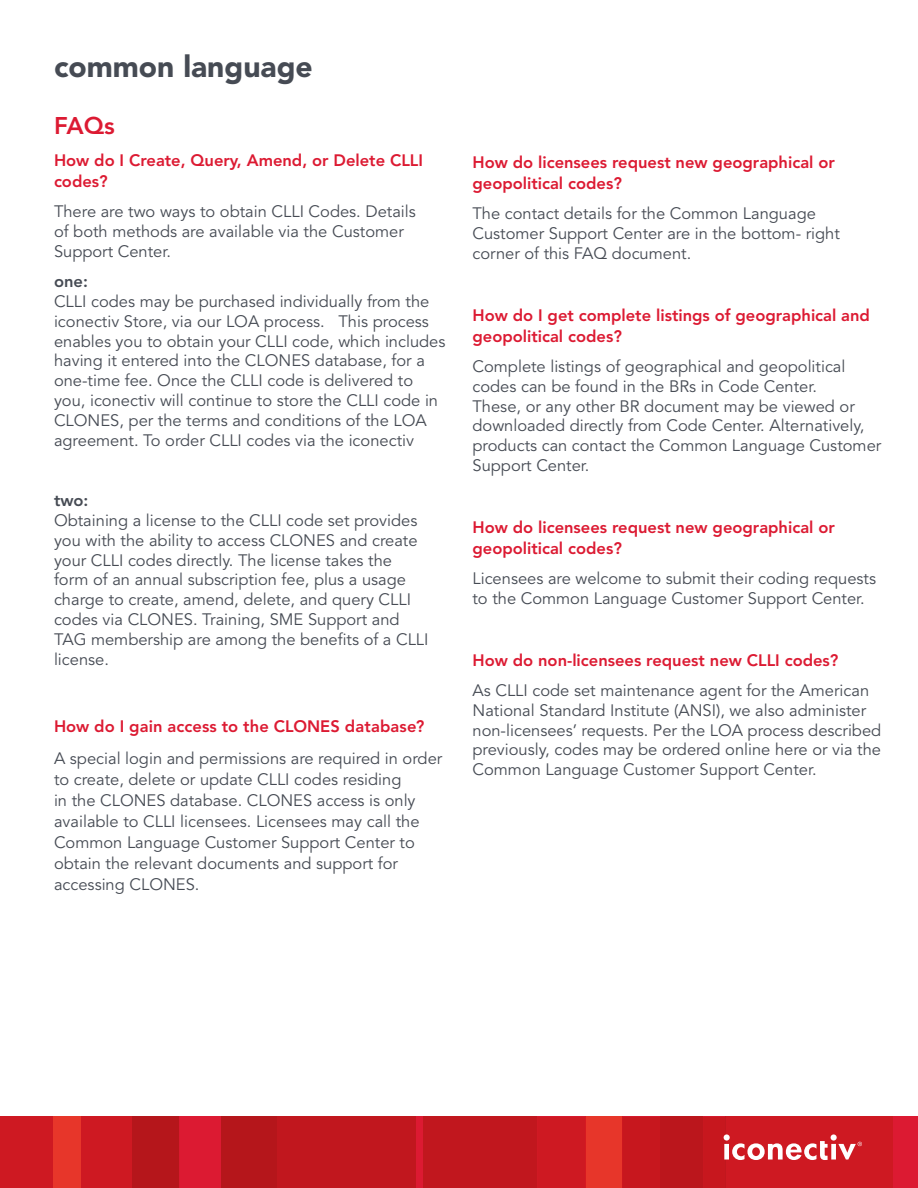
<style>
.page{position:relative;width:918px;height:1188px;background:#fff}
.page>*{position:absolute;margin:0;border:0;box-sizing:border-box;transform-origin:0 0}
.t1{font:900 30px "Avenir LT Std";color:#464b54}
.Section_Title{font:800 24px "Avenir LT Std";color:#dc1a32}
.Section_Title-2{font:16.5px/19.8px "Avenir LT Std";color:#464b54}
.Section_Title-3{font:800 16.5px/21px "Avenir LT Std";color:#dc1a32}
.s1{font-weight:800}
</style>
<div class="page">
<div style="left:0;top:1117px;width:918px;height:71px;background:#dc1a32"></div>
<div style="left:586px;top:1117px;width:36px;height:71px;background:#e7362a"></div>
<div style="left:53px;top:1117px;width:28px;height:71px;background:#e7362a"></div>
<div style="left:0;top:1117px;width:53px;height:71px;background:#ce1922"></div>
<div style="left:81px;top:1117px;width:51px;height:71px;background:#ce1922"></div>
<div style="left:537px;top:1117px;width:49px;height:71px;background:#ce1922"></div>
<hr style="left:586px;top:1117px;width:1px;height:71px;background:#d61921">
<div style="left:725px;top:1117px;width:168px;height:71px;background:#ce1922"></div>
<div style="left:277px;top:1117px;width:139px;height:71px;background:#c1171e"></div>
<div style="left:221px;top:1117px;width:56px;height:71px;background:#b5161b"></div>
<hr style="left:179px;top:1117px;width:1px;height:71px;background:#c1171e">
<div style="left:132px;top:1117px;width:47px;height:71px;background:#b5161b"></div>
<div style="left:424px;top:1117px;width:113px;height:71px;background:#c1171e"></div>
<svg style="left:622px;top:1117px;width:240px;height:71px"></svg>
<p class="t1" style="left:54px;top:48px;width:260px">common language</p>
<p class="Section_Title" style="left:54px;top:112px;width:62px">FAQs</p>
<p class="Section_Title-3" style="left:54px;top:150px;width:371px">How do I Create, Query, Amend, or Delete CLLI codes?</p>
<p class="Section_Title-2" style="left:54px;top:202px;width:363px">There are two ways to obtain CLLI Codes. Details of both methods are available via the Customer<br>Support Center.</p>
<p class="Section_Title-2" style="left:54px;top:272px;width:393px"><span class="s1">one:<br></span>CLLI codes may be purchased individually from the iconectiv Store, via our LOA process. This process enables you to obtain your CLLI code, which includes having it entered into the CLONES database, for a one-time fee. Once the CLLI code is delivered to you, iconectiv will continue to store the CLLI code in CLONES, per the terms and conditions of the LOA agreement. To order CLLI codes via the iconectiv</p>
<p class="Section_Title-2" style="left:54px;top:491px;width:376px"><span class="s1">two:<br></span>Obtaining a license to the CLLI code set provides you with the ability to access CLONES and create your CLLI codes directly. The license takes the form of an annual subscription fee, plus a usage charge to create, amend, delete, and query CLLI codes via CLONES. Training, SME Support and TAG membership are among the benefits of a CLLI license.</p>
<p class="Section_Title-3" style="left:54px;top:716px;width:372px">How do I gain access to the CLONES database?</p>
<p class="Section_Title-2" style="left:54px;top:748px;width:390px;line-height:21px">A special login and permissions are required in order to create, delete or update CLLI codes residing<br>in the CLONES database. CLONES access is only available to CLLI licensees. Licensees may call the Common Language Customer Support Center to obtain the relevant documents and support for accessing CLONES.</p>
<p class="Section_Title-3" style="left:472px;top:152px;width:364px">How do licensees request new geographical or geopolitical codes?</p>
<p class="Section_Title-2" style="left:472px;top:204px;width:369px">The contact details for the Common Language<br>Customer Support Center are in the bottom- right corner of this FAQ document.</p>
<p class="Section_Title-3" style="left:472px;top:305px;width:399px">How do I get complete listings of geographical and geopolitical codes?</p>
<p class="Section_Title-2" style="left:472px;top:357px;width:410px">Complete listings of geographical and geopolitical codes can be found in the BRs in Code Center.<br>These, or any other BR document may be viewed or downloaded directly from Code Center. Alternatively, products can contact the Common Language Customer Support Center.</p>
<p class="Section_Title-3" style="left:472px;top:517px;width:364px">How do licensees request new geographical or geopolitical codes?</p>
<p class="Section_Title-2" style="left:472px;top:569px;width:405px">Licensees are welcome to submit their coding requests to the Common Language Customer Support Center.</p>
<p class="Section_Title-3" style="left:472px;top:650px;width:367px">How do non-licensees request new CLLI codes?</p>
<p class="Section_Title-2" style="left:472px;top:681px;width:410px">As CLLI code set maintenance agent for the American National Standard Institute (ANSI), we also administer non-licensees’ requests. Per the LOA process described previously, codes may be ordered online here or via the Common Language Customer Support Center.</p>
</div>
